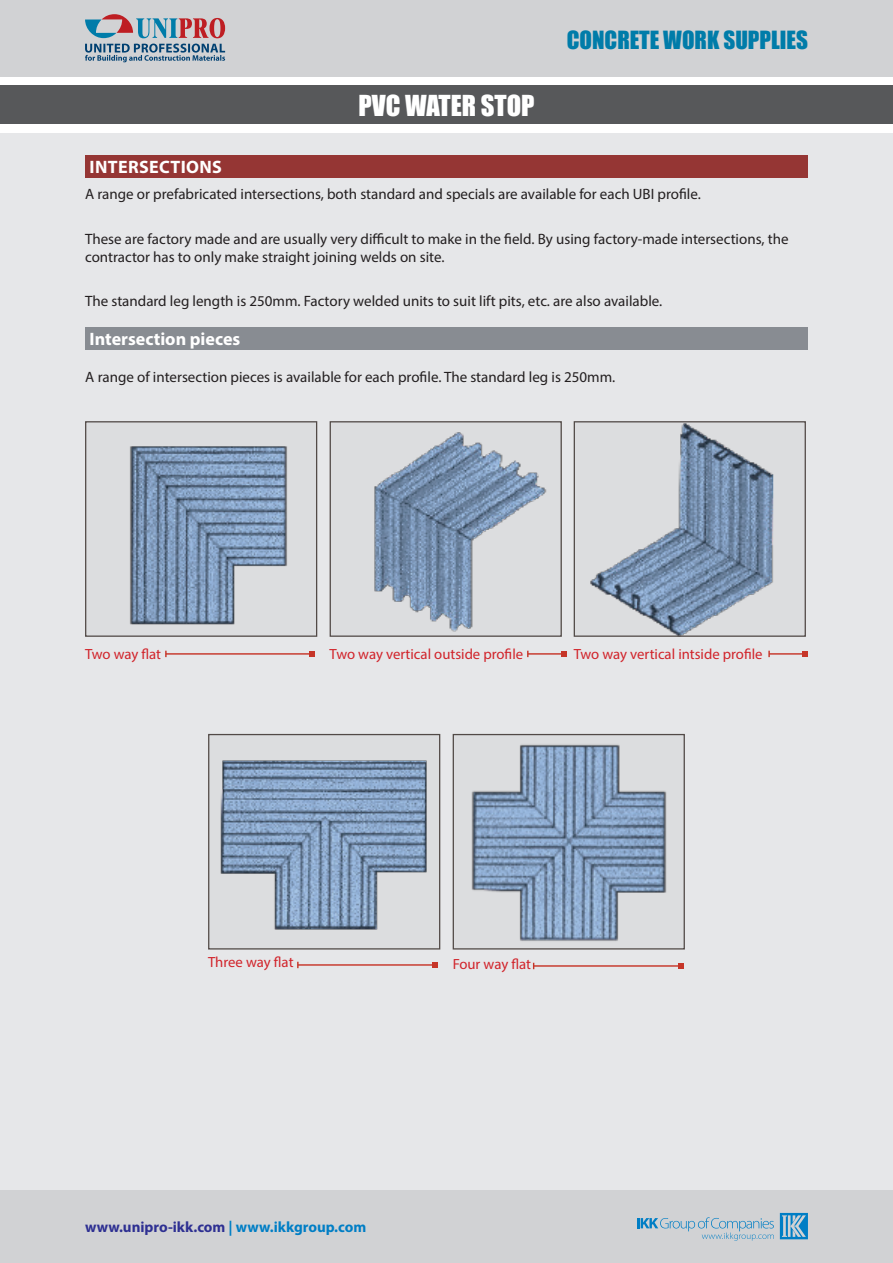
<style>
.page{position:relative;width:893px;height:1263px;background:#fff}
.page>*{position:absolute;margin:0;border:0;box-sizing:border-box;transform-origin:0 0}
.t1{font:26.55px "Impact";color:#fff}
.t2{font:23.1px "Impact";color:#007ca9}
.text{font:700 18px "Myriad Pro";color:#fff}
.text-2{font:700 18px "Myriad Pro";letter-spacing:.02em;color:#fff}
.t3{font:15px/18px "Myriad Pro";color:#231f20}
.t4{font:700 15px "Myriad Pro";color:#2e3092}
.t5{font:14.7px "Myriad Pro";color:#d1232a}
.s1{color:#007ec5}
</style>
<div class="page">
<div style="left:0;top:134px;width:893px;height:1129px;background:#e6e7e9"></div>
<div style="left:0;top:1191px;width:893px;height:72px;background:#d1d2d4"></div>
<svg style="left:637px;top:1217px;width:137px;height:24px"></svg>
<svg style="left:780px;top:1213px;width:28px;height:26px"></svg>
<div style="left:0;top:85px;width:893px;height:38px;background:#57585a"></div>
<div style="left:0;top:0;width:893px;height:77px;background:#d1d2d4"></div>
<svg style="left:85px;top:14px;width:140px;height:24px"></svg>
<svg style="left:85px;top:44px;width:140px;height:18px"></svg>
<div style="left:86px;top:422px;width:231px;height:214px;background:#dcdddf"></div>
<img style="left:130px;top:446px;width:157px;height:179px">
<div style="left:85px;top:421px;width:232px;height:216px;border:1px solid #524a47"></div>
<img style="left:374px;top:432px;width:173px;height:200px">
<div style="left:330px;top:421px;width:232px;height:216px;border:1px solid #524a47"></div>
<div style="left:574px;top:422px;width:231px;height:214px;background:#dcdddf"></div>
<img style="left:590px;top:423px;width:184px;height:212px">
<div style="left:574px;top:421px;width:232px;height:216px;border:1px solid #524a47"></div>
<hr style="left:166px;top:653px;width:146px;height:2px;background:#c63528">
<svg style="left:165px;top:651px;width:2px;height:6px"></svg>
<svg style="left:309px;top:651px;width:5px;height:6px"></svg>
<img style="left:220px;top:760px;width:207px;height:170px">
<div style="left:208px;top:734px;width:232px;height:215px;border:1px solid #524a47"></div>
<img style="left:471px;top:743px;width:196px;height:200px">
<div style="left:453px;top:734px;width:232px;height:215px;border:1px solid #524a47"></div>
<hr style="left:298px;top:964px;width:137px;height:2px;background:#c63528">
<svg style="left:297px;top:962px;width:2px;height:6px"></svg>
<svg style="left:432px;top:962px;width:6px;height:6px"></svg>
<hr style="left:534px;top:965px;width:147px;height:2px;background:#c63528">
<svg style="left:678px;top:963px;width:6px;height:6px"></svg>
<hr style="left:769px;top:653px;width:36px;height:2px;background:#c63528">
<svg style="left:802px;top:651px;width:6px;height:6px"></svg>
<hr style="left:528px;top:653px;width:36px;height:2px;background:#c63528">
<svg style="left:561px;top:651px;width:6px;height:6px"></svg>
<div style="left:85px;top:155px;width:723px;height:22px;background:#953634"></div>
<div style="left:85px;top:327px;width:723px;height:22px;background:#888c92"></div>
<h1 class="t1" style="left:358px;top:85px;width:178px">PVC WATER STOP</h1>
<h2 class="t2" style="left:567px;top:22px;width:243px">CONCRETE WORK SUPPLIES</h2>
<p class="text-2" style="left:90px;top:155px;width:134px">INTERSECTIONS</p>
<p class="t3" style="left:85px;top:185px;width:617px">A range or prefabricated intersections, both standard and specials are available for each UBI profile.</p>
<p class="t3" style="left:85px;top:229px;width:705px">These are factory made and are usually very difficult to make in the field. By using factory-made intersections, the contractor has to only make straight joining welds on site.</p>
<p class="t3" style="left:85px;top:292px;width:579px">The standard leg length is 250mm. Factory welded units to suit lift pits, etc. are also available.</p>
<p class="text" style="left:90px;top:327px;width:152px">Intersection pieces</p>
<p class="t3" style="left:85px;top:368px;width:532px">A range of intersection pieces is available for each profile. The standard leg is 250mm.</p>
<p class="t5" style="left:85px;top:645px;width:78px">Two way flat</p>
<p class="t5" style="left:330px;top:645px;width:195px">Two way vertical outside profile</p>
<p class="t5" style="left:574px;top:645px;width:190px">Two way vertical intside profile</p>
<p class="t5" style="left:208px;top:953px;width:87px">Three way flat</p>
<p class="t5" style="left:453px;top:955px;width:80px">Four way flat</p>
<p class="t4" style="left:85px;top:1217px;width:283px">www.unipro-ikk.com <span class="s1">| www.ikkgroup.com</span></p>
</div>
